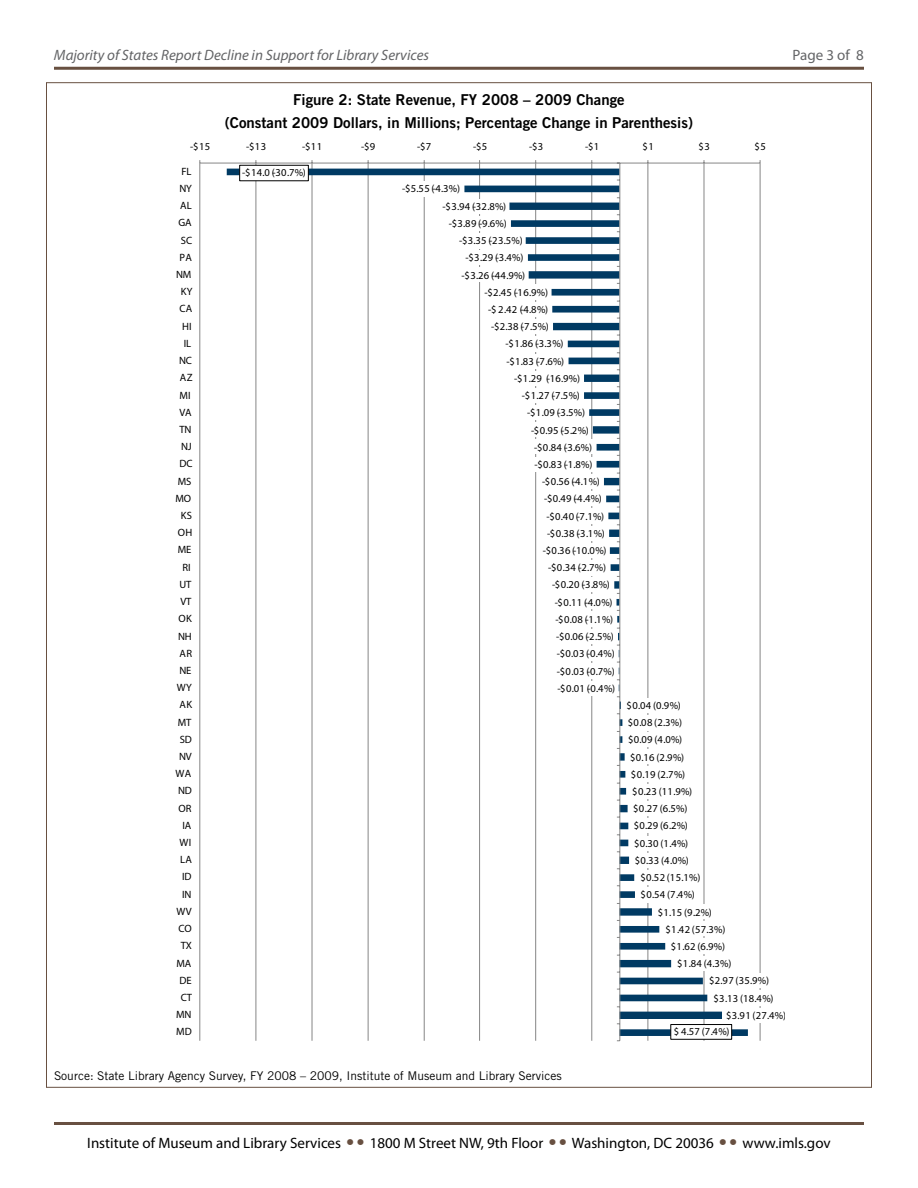
<style>
.page{position:relative;width:918px;height:1188px;background:#fff}
.page>*{position:absolute;margin:0;border:0;box-sizing:border-box;transform-origin:0 0}
.t1{font:15px/22.5px "Trade Gothic LT Std Bd 2";color:#000;text-align:center}
.t2{font:15px "Myriad Pro";color:#000}
.t3{font:italic 15px "Myriad Pro";color:#636466}
.t4{font:15px "Myriad Pro";color:#636466}
.t5{font:12px "Trade Gothic LT Std";color:#000}
.t6{font:10.65px "Myriad Pro";letter-spacing:.03em;color:#010101}
.t7{font:10.65px/17.2px "Myriad Pro";letter-spacing:-.01em;color:#010101;text-align:right}
.s1{font-family:"Trade Gothic LT Std";font-size:16.5px;color:#685041}
</style>
<div class="page">
<hr style="left:54px;top:1122px;width:810px;height:3px;background:#685041">
<hr style="left:54px;top:67px;width:810px;height:3px;background:#685041">
<hr style="left:760px;top:163px;width:1px;height:878px;background:#868686">
<hr style="left:704px;top:163px;width:1px;height:878px;background:#868686">
<hr style="left:647px;top:163px;width:1px;height:878px;background:#868686">
<hr style="left:591px;top:163px;width:1px;height:878px;background:#868686">
<hr style="left:535px;top:163px;width:1px;height:878px;background:#868686">
<hr style="left:479px;top:163px;width:1px;height:878px;background:#868686">
<hr style="left:424px;top:163px;width:1px;height:878px;background:#868686">
<hr style="left:368px;top:163px;width:1px;height:878px;background:#868686">
<hr style="left:312px;top:163px;width:1px;height:878px;background:#868686">
<hr style="left:255px;top:163px;width:1px;height:878px;background:#868686">
<hr style="left:199px;top:163px;width:1px;height:878px;background:#868686">
<svg style="left:227px;top:169px;width:521px;height:867px"></svg>
<hr style="left:200px;top:163px;width:560px;height:1px;background:#868686">
<hr style="left:619px;top:163px;width:1px;height:878px;background:#868686">
<div style="left:239px;top:165px;width:70px;height:16px;background:#fff;border:1px solid #010101"></div>
<div style="left:399px;top:181px;width:62px;height:16px;background:#fff"></div>
<div style="left:439px;top:199px;width:68px;height:15px;background:#fff"></div>
<div style="left:446px;top:216px;width:62px;height:15px;background:#fff"></div>
<div style="left:456px;top:233px;width:67px;height:15px;background:#fff"></div>
<div style="left:463px;top:251px;width:62px;height:14px;background:#fff"></div>
<div style="left:459px;top:268px;width:67px;height:14px;background:#fff"></div>
<div style="left:481px;top:284px;width:68px;height:16px;background:#fff"></div>
<div style="left:485px;top:302px;width:64px;height:15px;background:#fff"></div>
<div style="left:488px;top:319px;width:62px;height:15px;background:#fff"></div>
<div style="left:503px;top:336px;width:62px;height:16px;background:#fff"></div>
<div style="left:504px;top:354px;width:62px;height:15px;background:#fff"></div>
<div style="left:512px;top:371px;width:69px;height:15px;background:#fff"></div>
<div style="left:519px;top:388px;width:62px;height:15px;background:#fff"></div>
<div style="left:524px;top:406px;width:62px;height:14px;background:#fff"></div>
<div style="left:528px;top:423px;width:62px;height:14px;background:#fff"></div>
<div style="left:532px;top:440px;width:62px;height:14px;background:#fff"></div>
<div style="left:532px;top:457px;width:62px;height:15px;background:#fff"></div>
<div style="left:539px;top:474px;width:62px;height:15px;background:#fff"></div>
<div style="left:541px;top:491px;width:62px;height:15px;background:#fff"></div>
<div style="left:543px;top:508px;width:62px;height:16px;background:#fff"></div>
<div style="left:544px;top:526px;width:62px;height:15px;background:#fff"></div>
<div style="left:540px;top:543px;width:67px;height:15px;background:#fff"></div>
<div style="left:546px;top:560px;width:62px;height:15px;background:#fff"></div>
<div style="left:549px;top:578px;width:62px;height:14px;background:#fff"></div>
<div style="left:552px;top:595px;width:62px;height:14px;background:#fff"></div>
<div style="left:552px;top:612px;width:62px;height:15px;background:#fff"></div>
<div style="left:553px;top:629px;width:62px;height:15px;background:#fff"></div>
<div style="left:554px;top:646px;width:62px;height:15px;background:#fff"></div>
<div style="left:554px;top:663px;width:63px;height:16px;background:#fff"></div>
<div style="left:555px;top:681px;width:62px;height:15px;background:#fff"></div>
<div style="left:624px;top:698px;width:56px;height:15px;background:#fff"></div>
<div style="left:625px;top:715px;width:56px;height:15px;background:#fff"></div>
<div style="left:625px;top:733px;width:56px;height:14px;background:#fff"></div>
<div style="left:628px;top:750px;width:55px;height:14px;background:#fff"></div>
<div style="left:628px;top:767px;width:56px;height:15px;background:#fff"></div>
<div style="left:629px;top:784px;width:61px;height:15px;background:#fff"></div>
<div style="left:631px;top:801px;width:56px;height:15px;background:#fff"></div>
<div style="left:631px;top:818px;width:56px;height:15px;background:#fff"></div>
<div style="left:631px;top:836px;width:56px;height:15px;background:#fff"></div>
<div style="left:632px;top:853px;width:56px;height:15px;background:#fff"></div>
<div style="left:637px;top:870px;width:61px;height:15px;background:#fff"></div>
<div style="left:638px;top:887px;width:56px;height:15px;background:#fff"></div>
<div style="left:655px;top:905px;width:56px;height:14px;background:#fff"></div>
<div style="left:662px;top:922px;width:62px;height:14px;background:#fff"></div>
<div style="left:668px;top:939px;width:56px;height:15px;background:#fff"></div>
<div style="left:674px;top:956px;width:56px;height:15px;background:#fff"></div>
<div style="left:706px;top:973px;width:61px;height:15px;background:#fff"></div>
<div style="left:710px;top:990px;width:62px;height:16px;background:#fff"></div>
<div style="left:723px;top:1008px;width:61px;height:15px;background:#fff"></div>
<div style="left:670px;top:1024px;width:62px;height:16px;background:#fff;border:1px solid #010101"></div>
<h1 class="t3" style="left:54px;top:46px;width:377px">Majority of States Report Decline in Support for Library Services</h1>
<h1 class="t4" style="left:793px;top:46px;width:73px">Page 3 of 8</h1>
<h1 class="t1" style="left:225px;top:88px;width:470px">Figure 2: State Revenue, FY 2008 – 2009 Change<br>(Constant 2009 Dollars, in Millions; Percentage Change in Parenthesis)</h1>
<p class="t6" style="left:190px;top:140px;width:21px">-$15</p>
<p class="t6" style="left:246px;top:140px;width:21px">-$13</p>
<p class="t6" style="left:302px;top:140px;width:21px">-$11</p>
<p class="t6" style="left:361px;top:140px;width:16px">-$9</p>
<p class="t6" style="left:417px;top:140px;width:16px">-$7</p>
<p class="t6" style="left:473px;top:140px;width:16px">-$5</p>
<p class="t6" style="left:529px;top:140px;width:16px">-$3</p>
<p class="t6" style="left:585px;top:140px;width:16px">-$1</p>
<p class="t6" style="left:643px;top:140px;width:13px">$1</p>
<p class="t6" style="left:699px;top:140px;width:13px">$3</p>
<p class="t6" style="left:755px;top:140px;width:13px">$5</p>
<p class="t7" style="left:175px;top:162px;width:19px">FL<br>NY<br>AL<br>GA<br>SC<br>PA<br>NM<br>KY<br>CA<br>HI<br>IL<br>NC<br>AZ<br>MI<br>VA<br>TN<br>NJ<br>DC<br>MS<br>MO<br>KS<br>OH<br>ME<br>RI<br>UT<br>VT<br>OK<br>NH<br>AR<br>NE<br>WY<br>AK<br>MT<br>SD<br>NV<br>WA<br>ND<br>OR<br>IA<br>WI<br>LA<br>ID<br>IN<br>WV<br>CO<br>TX<br>MA<br>DE<br>CT<br>MN<br>MD</p>
<p class="t6" style="left:242px;top:166px;width:65px">-$14.0 (-30.7%)</p>
<p class="t6" style="left:402px;top:182px;width:59px">-$5.55 (-4.3%)</p>
<p class="t6" style="left:443px;top:200px;width:65px">-$3.94 (-32.8%)</p>
<p class="t6" style="left:449px;top:217px;width:59px">-$3.89 (-9.6%)</p>
<p class="t6" style="left:459px;top:234px;width:65px">-$3.35 (-23.5%)</p>
<p class="t6" style="left:466px;top:251px;width:59px">-$3.29 (-3.4%)</p>
<p class="t6" style="left:462px;top:268px;width:65px">-$3.26 (-44.9%)</p>
<p class="t6" style="left:484px;top:286px;width:65px">-$2.45 (-16.9%)</p>
<p class="t6" style="left:488px;top:303px;width:62px">-$ 2.42 (-4.8%)</p>
<p class="t6" style="left:491px;top:320px;width:59px">-$2.38 (-7.5%)</p>
<p class="t6" style="left:506px;top:337px;width:59px">-$1.86 (-3.3%)</p>
<p class="t6" style="left:506px;top:355px;width:59px">-$1.83 (-7.6%)</p>
<p class="t6" style="left:514px;top:372px;width:67px">-$1.29 (-16.9%)</p>
<p class="t6" style="left:522px;top:389px;width:59px">-$1.27 (-7.5%)</p>
<p class="t6" style="left:527px;top:406px;width:59px">-$1.09 (-3.5%)</p>
<p class="t6" style="left:531px;top:423px;width:59px">-$0.95 (-5.2%)</p>
<p class="t6" style="left:534px;top:441px;width:59px">-$0.84 (-3.6%)</p>
<p class="t6" style="left:535px;top:458px;width:59px">-$0.83 (-1.8%)</p>
<p class="t6" style="left:542px;top:475px;width:59px">-$0.56 (-4.1%)</p>
<p class="t6" style="left:544px;top:492px;width:59px">-$0.49 (-4.4%)</p>
<p class="t6" style="left:546px;top:509px;width:59px">-$0.40 (-7.1%)</p>
<p class="t6" style="left:547px;top:527px;width:59px">-$0.38 (-3.1%)</p>
<p class="t6" style="left:543px;top:544px;width:65px">-$0.36 (-10.0%)</p>
<p class="t6" style="left:548px;top:561px;width:59px">-$0.34 (-2.7%)</p>
<p class="t6" style="left:552px;top:578px;width:59px">-$0.20 (-3.8%)</p>
<p class="t6" style="left:555px;top:596px;width:59px">-$0.11 (-4.0%)</p>
<p class="t6" style="left:555px;top:613px;width:59px">-$0.08 (-1.1%)</p>
<p class="t6" style="left:556px;top:630px;width:59px">-$0.06 (-2.5%)</p>
<p class="t6" style="left:557px;top:647px;width:59px">-$0.03 (-0.4%)</p>
<p class="t6" style="left:557px;top:664px;width:59px">-$0.03 (-0.7%)</p>
<p class="t6" style="left:557px;top:682px;width:59px">-$0.01 (-0.4%)</p>
<p class="t6" style="left:627px;top:699px;width:56px">$0.04 (0.9%)</p>
<p class="t6" style="left:628px;top:716px;width:56px">$0.08 (2.3%)</p>
<p class="t6" style="left:628px;top:733px;width:56px">$0.09 (4.0%)</p>
<p class="t6" style="left:630px;top:750px;width:56px">$0.16 (2.9%)</p>
<p class="t6" style="left:631px;top:768px;width:56px">$0.19 (2.7%)</p>
<p class="t6" style="left:632px;top:785px;width:62px">$0.23 (11.9%)</p>
<p class="t6" style="left:633px;top:802px;width:56px">$0.27 (6.5%)</p>
<p class="t6" style="left:634px;top:819px;width:56px">$0.29 (6.2%)</p>
<p class="t6" style="left:634px;top:837px;width:56px">$0.30 (1.4%)</p>
<p class="t6" style="left:635px;top:854px;width:56px">$0.33 (4.0%)</p>
<p class="t6" style="left:640px;top:871px;width:62px">$0.52 (15.1%)</p>
<p class="t6" style="left:641px;top:888px;width:56px">$0.54 (7.4%)</p>
<p class="t6" style="left:658px;top:905px;width:56px">$1.15 (9.2%)</p>
<p class="t6" style="left:665px;top:923px;width:62px">$1.42 (57.3%)</p>
<p class="t6" style="left:671px;top:940px;width:56px">$1.62 (6.9%)</p>
<p class="t6" style="left:677px;top:957px;width:56px">$1.84 (4.3%)</p>
<p class="t6" style="left:709px;top:974px;width:62px">$2.97 (35.9%)</p>
<p class="t6" style="left:714px;top:991px;width:62px">$3.13 (18.4%)</p>
<p class="t6" style="left:726px;top:1009px;width:62px">$3.91 (27.4%)</p>
<p class="t6" style="left:674px;top:1025px;width:57px">$ 4.57 (7.4%)</p>
<p class="t5" style="left:54px;top:1068px;width:509px">Source: State Library Agency Survey, FY 2008 – 2009, Institute of Museum and Library Services</p>
<h1 class="t2" style="left:87px;top:1133px;width:745px">Institute of Museum and Library Services <span class="s1">• •</span> 1800 M Street NW, 9th Floor <span class="s1">• •</span> Washington, DC 20036 <span class="s1">• •</span> www.imls.gov</h1>
</div>
